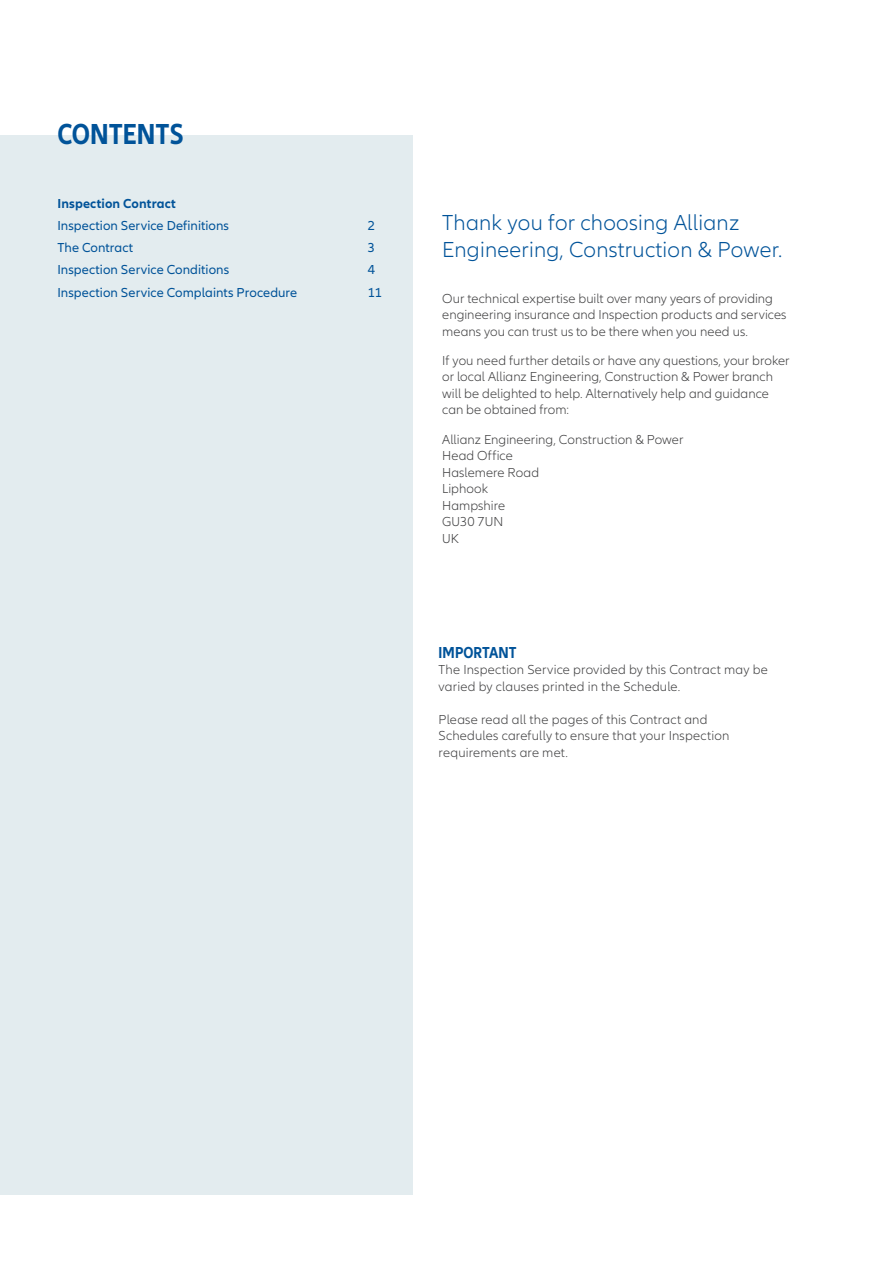
<style>
.page{position:relative;width:893px;height:1263px;background:#fff}
.page>*{position:absolute;margin:0;border:0;box-sizing:border-box;transform-origin:0 0}
.t1{font:700 condensed 30px "Allianz Neo";color:#015399}
.t2{font:300 22.5px/27px "Allianz Neo";letter-spacing:.01em;color:#015399}
.t3{font:700 condensed 16.5px "Allianz Neo";letter-spacing:.005em;color:#015399}
.t4{font:300 13.5px/16.5px "Allianz Neo";letter-spacing:.005em;color:#3e3e3f}
.t5{font:13.5px "Allianz Neo";letter-spacing:.005em;color:#015399}
.t6{font:700 13.5px "Allianz Neo";letter-spacing:.01em;color:#015399}
</style>
<div class="page">
<div style="left:0;top:135px;width:412px;height:1060px;background:#e3ecef"></div>
<h1 class="t1" style="left:57px;top:117px;width:128px">CONTENTS</h1>
<p class="t6" style="left:57px;top:195px;width:120px">Inspection Contract</p>
<p class="t5" style="left:57px;top:218px;width:173px">Inspection Service Definitions</p>
<p class="t5" style="left:368px;top:218px;width:9px">2</p>
<p class="t5" style="left:57px;top:240px;width:77px">The Contract</p>
<p class="t5" style="left:368px;top:240px;width:9px">3</p>
<p class="t5" style="left:57px;top:262px;width:173px">Inspection Service Conditions</p>
<p class="t5" style="left:368px;top:262px;width:9px">4</p>
<p class="t5" style="left:57px;top:284px;width:241px">Inspection Service Complaints Procedure</p>
<p class="t5" style="left:368px;top:284px;width:16px">11</p>
<h2 class="t2" style="left:442px;top:209px;width:342px">Thank you for choosing Allianz<br>Engineering, Construction &amp; Power.</h2>
<p class="t4" style="left:442px;top:290px;width:346px">Our technical expertise built over many years of providing engineering insurance and Inspection products and services means you can trust us to be there when you need us.</p>
<p class="t4" style="left:442px;top:352px;width:349px">If you need further details or have any questions, your broker or local Allianz Engineering, Construction &amp; Power branch will be delighted to help. Alternatively help and guidance can be obtained from:</p>
<p class="t4" style="left:442px;top:431px;width:243px">Allianz Engineering, Construction &amp; Power<br>Head Office<br>Haslemere Road<br>Liphook<br>Hampshire<br>GU30 7UN<br>UK</p>
<p class="t3" style="left:439px;top:642px;width:79px">IMPORTANT</p>
<p class="t4" style="left:439px;top:662px;width:331px">The Inspection Service provided by this Contract may be varied by clauses printed in the Schedule.</p>
<p class="t4" style="left:439px;top:711px;width:292px">Please read all the pages of this Contract and<br>Schedules carefully to ensure that your Inspection requirements are met.</p>
</div>
